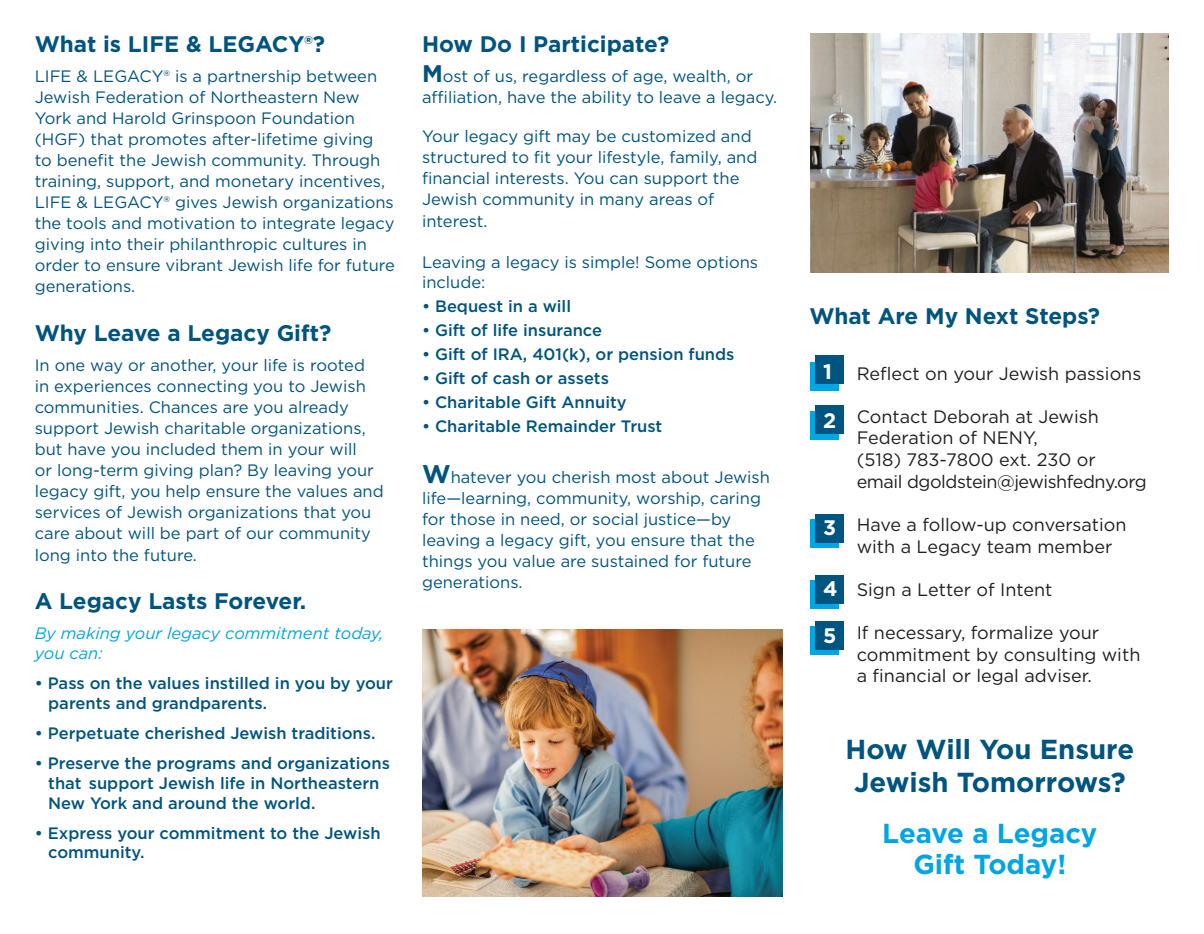
<style>
.page{position:relative;width:1204px;height:934px;background:#fff}
.page>*{position:absolute;margin:0;border:0;box-sizing:border-box;transform-origin:0 0}
.t1{font:700 27.45px/33px "Gotham";color:#005480;text-align:center}
.t2{font:700 27.45px/31.5px "Gotham";color:#00a5e3;text-align:center}
.t3{font:700 22.5px "Gotham";color:#005480}
.t4{font:700 21px "Gotham";color:#fff}
.t5{font:18px/21.6px "Gotham";color:#231f20}
.t6{font:16.5px/21px "Gotham";color:#005480}
.t7{font:500 16.5px/19.8px "Gotham";color:#005480}
.t8{font:italic 16.5px/19.8px "Gotham";color:#00a5e3}
.s1{font-weight:700;font-size:24px}
.s2{font-weight:700;font-size:25.5px}
</style>
<div class="page">
<div style="left:810px;top:362px;width:28px;height:28px;background:#00a5e3"></div>
<div style="left:810px;top:411px;width:28px;height:28px;background:#00a5e3"></div>
<div style="left:810px;top:520px;width:28px;height:28px;background:#00a5e3"></div>
<div style="left:810px;top:580px;width:28px;height:28px;background:#00a5e3"></div>
<div style="left:810px;top:626px;width:28px;height:28px;background:#00a5e3"></div>
<div style="left:815px;top:405px;width:28px;height:28px;background:#005480"></div>
<div style="left:815px;top:514px;width:28px;height:28px;background:#005480"></div>
<div style="left:815px;top:575px;width:28px;height:28px;background:#005480"></div>
<div style="left:815px;top:621px;width:28px;height:28px;background:#005480"></div>
<img style="left:810px;top:34px;width:358px;height:238px">
<div style="left:815px;top:356px;width:28px;height:28px;background:#005480"></div>
<img style="left:422px;top:629px;width:360px;height:267px">
<h2 class="t3" style="left:35px;top:29px;width:292px">What is LIFE &amp; LEGACY®?</h2>
<p class="t6" style="left:35px;top:65px;width:362px">LIFE &amp; LEGACY® is a partnership between Jewish Federation of Northeastern New York and Harold Grinspoon Foundation (HGF) that promotes after-lifetime giving<br>to benefit the Jewish community. Through training, support, and monetary incentives, LIFE &amp; LEGACY® gives Jewish organizations the tools and motivation to integrate legacy giving into their philanthropic cultures in order to ensure vibrant Jewish life for future generations.</p>
<h2 class="t3" style="left:35px;top:318px;width:298px">Why Leave a Legacy Gift?</h2>
<p class="t6" style="left:35px;top:354px;width:350px">In one way or another, your life is rooted<br>in experiences connecting you to Jewish communities. Chances are you already support Jewish charitable organizations, but have you included them in your will<br>or long-term giving plan? By leaving your legacy gift, you help ensure the values and services of Jewish organizations that you care about will be part of our community long into the future.</p>
<h2 class="t3" style="left:35px;top:586px;width:273px">A Legacy Lasts Forever.</h2>
<p class="t8" style="left:35px;top:623px;width:350px">By making your legacy commitment today, you can:</p>
<p class="t7" style="left:48px;top:673px;width:346px;text-indent:-13px">• Pass on the values instilled in you by your parents and grandparents.</p>
<p class="t7" style="left:35px;top:723px;width:342px">• Perpetuate cherished Jewish traditions.</p>
<p class="t7" style="left:48px;top:753px;width:343px;text-indent:-13px">• Preserve the programs and organizations that support Jewish life in Northeastern<br>New York and around the world.</p>
<p class="t7" style="left:48px;top:822px;width:334px;text-indent:-13px">• Express your commitment to the Jewish community.</p>
<h2 class="t3" style="left:422px;top:29px;width:249px">How Do I Participate?</h2>
<p class="t6" style="left:422px;top:65px;width:356px"><span class="s1">M</span>ost of us, regardless of age, wealth, or affiliation, have the ability to leave a legacy.</p>
<p class="t6" style="left:422px;top:125px;width:337px">Your legacy gift may be customized and structured to fit your lifestyle, family, and financial interests. You can support the Jewish community in many areas of interest.</p>
<p class="t6" style="left:422px;top:252px;width:337px;line-height:19.8px">Leaving a legacy is simple! Some options include:</p>
<p class="t7" style="left:422px;top:296px;width:150px">• Bequest in a will</p>
<p class="t7" style="left:422px;top:320px;width:181px">• Gift of life insurance</p>
<p class="t7" style="left:422px;top:344px;width:314px">• Gift of IRA, 401(k), or pension funds</p>
<p class="t7" style="left:422px;top:368px;width:188px">• Gift of cash or assets</p>
<p class="t7" style="left:422px;top:392px;width:206px">• Charitable Gift Annuity</p>
<p class="t7" style="left:422px;top:416px;width:242px">• Charitable Remainder Trust</p>
<p class="t6" style="left:422px;top:466px;width:349px"><span class="s2">W</span>hatever you cherish most about Jewish life—learning, community, worship, caring for those in need, or social justice—by leaving a legacy gift, you ensure that the things you value are sustained for future generations.</p>
<h2 class="t3" style="left:809px;top:301px;width:292px">What Are My Next Steps?</h2>
<p class="t4" style="left:823px;top:357px;width:10px">1</p>
<p class="t4" style="left:823px;top:406px;width:15px">2</p>
<p class="t4" style="left:823px;top:513px;width:15px">3</p>
<p class="t4" style="left:823px;top:574px;width:16px">4</p>
<p class="t4" style="left:823px;top:622px;width:15px">5</p>
<p class="t5" style="left:856px;top:362px;width:286px">Reflect on your Jewish passions</p>
<p class="t5" style="left:856px;top:405px;width:291px">Contact Deborah at Jewish<br>Federation of NENY,<br>(518) 783-7800 ext. 230 or<br>email dgoldstein@jewishfedny.org</p>
<p class="t5" style="left:856px;top:513px;width:271px">Have a follow-up conversation with a Legacy team member</p>
<p class="t5" style="left:856px;top:578px;width:197px">Sign a Letter of Intent</p>
<p class="t5" style="left:856px;top:621px;width:285px">If necessary, formalize your commitment by consulting with a financial or legal adviser.</p>
<h1 class="t1" style="left:845px;top:732px;width:290px">How Will You Ensure<br>Jewish Tomorrows?</h1>
<h1 class="t2" style="left:882px;top:816px;width:216px">Leave a Legacy<br>Gift Today!</h1>
</div>
